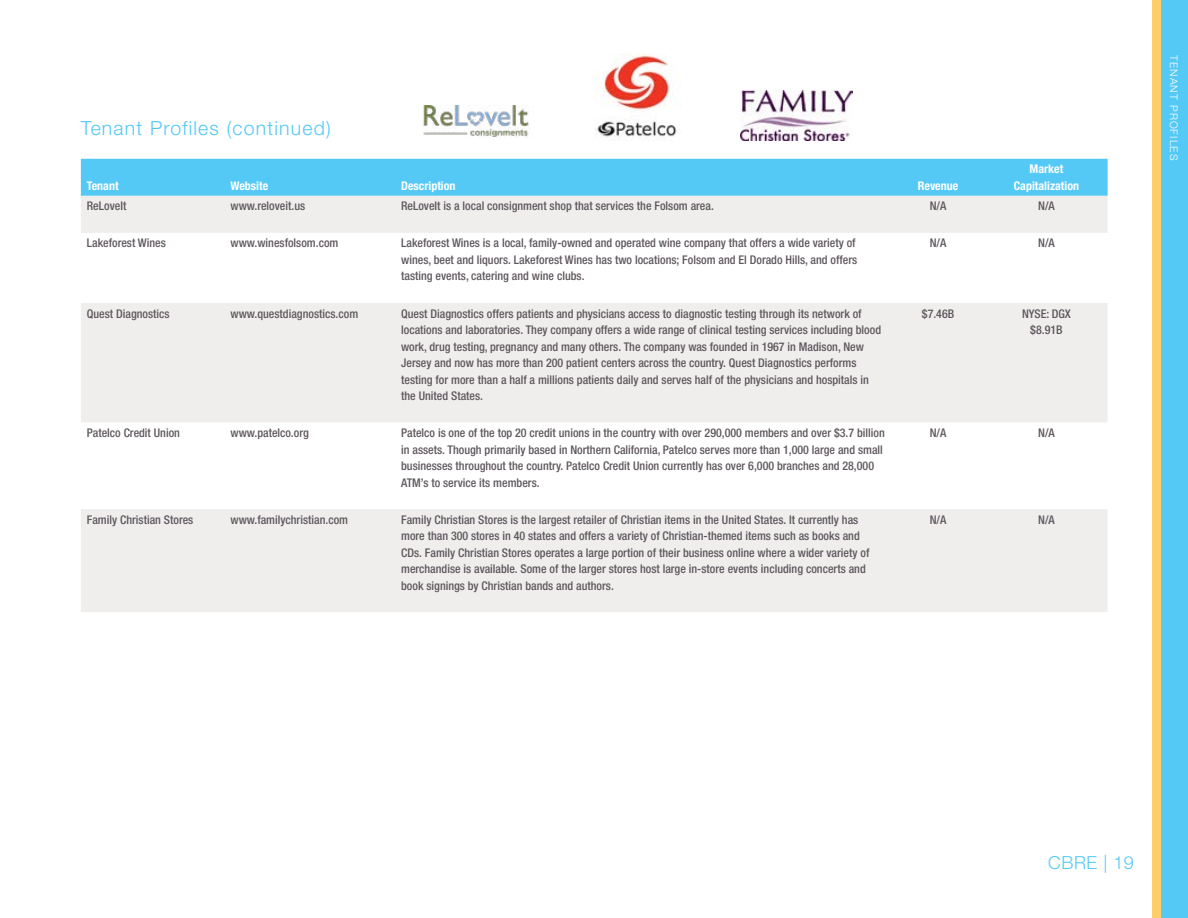
<style>
.page{position:relative;width:1188px;height:918px;background:#fff}
.page>*{position:absolute;margin:0;border:0;box-sizing:border-box;transform-origin:0 0}
.t1{font:300 19.5px "Helvetica Neue LT Std";letter-spacing:.06em;color:#54c9f5}
.t2{font:300 18px "Helvetica Neue LT Std";letter-spacing:.03em;color:#54c9f5}
.t3{font:500 condensed 12px/16.5px "Helvetica Neue LT Std";color:#5e575d}
.t4{font:700 condensed 12px/16.5px "Helvetica Neue LT Std";color:#fff;text-align:center}
.t5{font:300 10.5px "Helvetica Neue LT Std";letter-spacing:.1em;color:#fff}
</style>
<div class="page">
<div style="left:81px;top:159px;width:1027px;height:37px;background:#54c9f5"></div>
<div style="left:81px;top:196px;width:1027px;height:416px;background:#efeeed"></div>
<svg style="left:81px;top:233px;width:1027px;height:276px"></svg>
<img style="left:741px;top:90px;width:112px;height:50px">
<img style="left:423px;top:105px;width:106px;height:33px">
<img style="left:594px;top:53px;width:83px;height:87px">
<div style="left:1152px;top:0;width:36px;height:918px;background:#ffce69"></div>
<div style="left:1161px;top:0;width:27px;height:918px;background:#54c9f5"></div>
<h1 class="t1" style="left:81px;top:117px;width:252px">Tenant Profiles (continued)</h1>
<p class="t4" style="left:87px;top:177px;width:33px">Tenant</p>
<p class="t4" style="left:231px;top:177px;width:39px">Website</p>
<p class="t4" style="left:401px;top:177px;width:56px">Description</p>
<p class="t4" style="left:918px;top:177px;width:42px">Revenue</p>
<p class="t4" style="left:1014px;top:161px;width:67px">Market<br>Capitalization</p>
<p class="t3" style="left:87px;top:198px;width:41px">ReLoveIt</p>
<p class="t3" style="left:231px;top:198px;width:76px">www.reloveit.us</p>
<p class="t3" style="left:401px;top:198px;width:314px">ReLoveIt is a local consignment shop that services the Folsom area.</p>
<p class="t3" style="left:930px;top:198px;width:18px">N/A</p>
<p class="t3" style="left:1038px;top:198px;width:18px">N/A</p>
<p class="t3" style="left:87px;top:235px;width:80px">Lakeforest Wines</p>
<p class="t3" style="left:231px;top:235px;width:109px">www.winesfolsom.com</p>
<p class="t3" style="left:401px;top:235px;width:458px">Lakeforest Wines is a local, family-owned and operated wine company that offers a wide variety of wines, beet and liquors. Lakeforest Wines has two locations; Folsom and El Dorado Hills, and offers tasting events, catering and wine clubs.</p>
<p class="t3" style="left:930px;top:235px;width:18px">N/A</p>
<p class="t3" style="left:1038px;top:235px;width:18px">N/A</p>
<p class="t3" style="left:87px;top:305px;width:84px">Quest Diagnostics</p>
<p class="t3" style="left:231px;top:305px;width:129px">www.questdiagnostics.com</p>
<p class="t3" style="left:401px;top:305px;width:482px">Quest Diagnostics offers patients and physicians access to diagnostic testing through its network of locations and laboratories. They company offers a wide range of clinical testing services including blood work, drug testing, pregnancy and many others. The company was founded in 1967 in Madison, New Jersey and now has more than 200 patient centers across the country. Quest Diagnostics performs testing for more than a half a millions patients daily and serves half of the physicians and hospitals in the United States.</p>
<p class="t3" style="left:922px;top:305px;width:34px">$7.46B</p>
<p class="t3" style="left:1022px;top:305px;width:50px;text-align:center">NYSE: DGX $8.91B</p>
<p class="t3" style="left:87px;top:424px;width:95px">Patelco Credit Union</p>
<p class="t3" style="left:231px;top:424px;width:80px">www.patelco.org</p>
<p class="t3" style="left:401px;top:424px;width:485px">Patelco is one of the top 20 credit unions in the country with over 290,000 members and over $3.7 billion in assets. Though primarily based in Northern California, Patelco serves more than 1,000 large and small businesses throughout the country. Patelco Credit Union currently has over 6,000 branches and 28,000<br>ATM’s to service its members.</p>
<p class="t3" style="left:930px;top:424px;width:18px">N/A</p>
<p class="t3" style="left:1038px;top:424px;width:18px">N/A</p>
<p class="t3" style="left:87px;top:511px;width:108px">Family Christian Stores</p>
<p class="t3" style="left:231px;top:511px;width:119px">www.familychristian.com</p>
<p class="t3" style="left:401px;top:511px;width:470px">Family Christian Stores is the largest retailer of Christian items in the United States. It currently has more than 300 stores in 40 states and offers a variety of Christian-themed items such as books and CDs. Family Christian Stores operates a large portion of their business online where a wider variety of merchandise is available. Some of the larger stores host large in-store events including concerts and book signings by Christian bands and authors.</p>
<p class="t3" style="left:930px;top:511px;width:18px">N/A</p>
<p class="t3" style="left:1038px;top:511px;width:18px">N/A</p>
<p class="t5" style="left:1180px;top:55px;width:105px;rotate:90deg">Tenant Profiles</p>
<h2 class="t2" style="left:1048px;top:852px;width:87px">CBRE | 19</h2>
</div>
